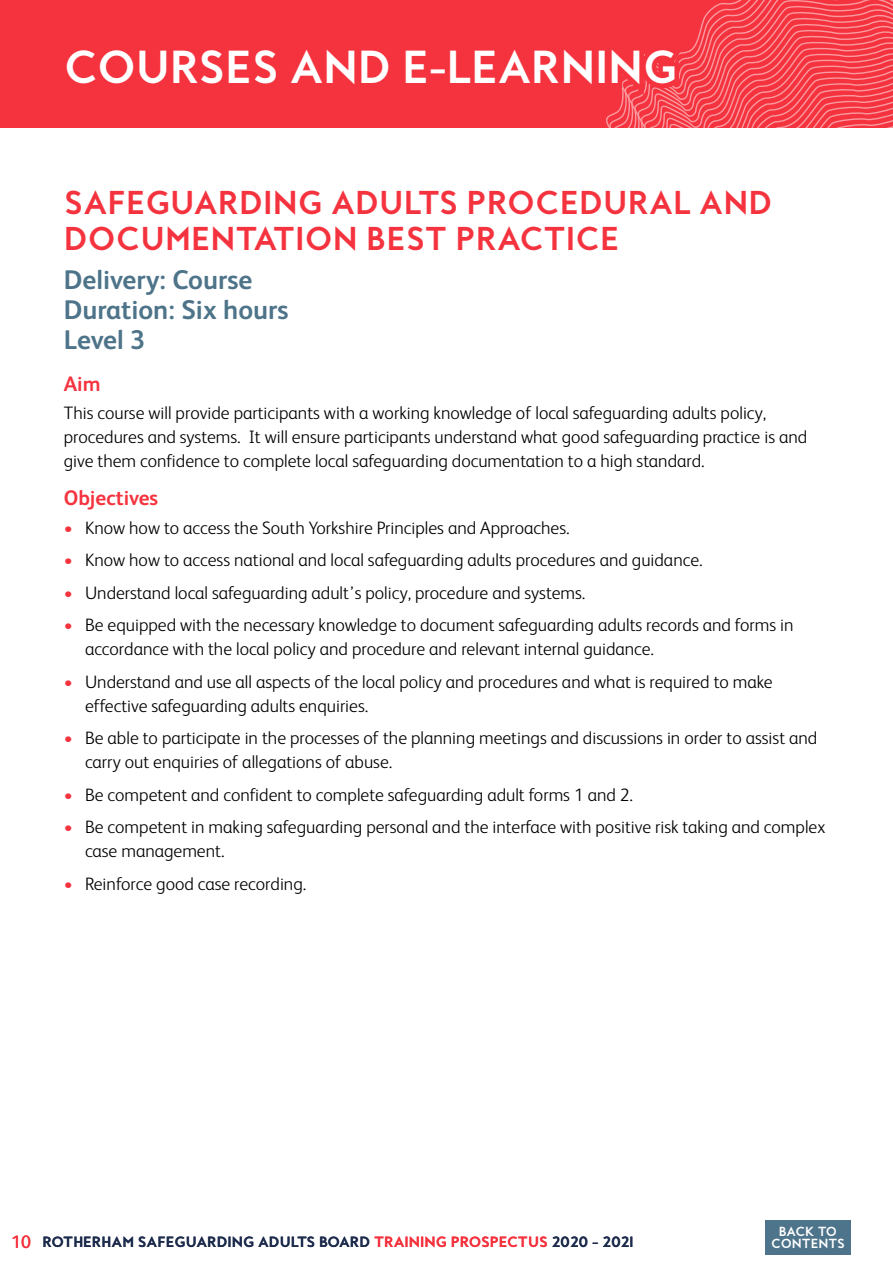
<style>
.page{position:relative;width:893px;height:1263px;background:#fff}
.page>*{position:absolute;margin:0;border:0;box-sizing:border-box;transform-origin:0 0}
.t1{font:700 42px "MB Empire";letter-spacing:-.01em;color:#fff}
.t2{font:700 30px/36px "MB Empire";color:#f5333f}
.t3{font:700 27px/30px "FS Albert";color:#4e748a}
.t4{font:700 21px "FS Albert";color:#f5333f}
.t5{font:300 18px/24px "FS Albert";color:#000}
.t6{font:700 13.5px "MB Empire";color:#1d2b4d}
.t7{font:700 12px/12px "MB Empire";color:#fff;text-align:center}
.s1{color:#f5333f}
.s2{font-family:"FS Albert";font-weight:400;font-size:18px;color:#f5333f}
</style>
<div class="page">
<div style="left:0;top:0;width:893px;height:128px;background:#f5333f"></div>
<svg style="left:606px;top:0;width:287px;height:128px"></svg>
<div style="left:765px;top:1220px;width:85px;height:34px;background:#4e748b"></div>
<h1 class="t1" style="left:64px;top:40px;width:615px">COURSES AND E-LEARNING</h1>
<h2 class="t2" style="left:64px;top:185px;width:710px">SAFEGUARDING ADULTS PROCEDURAL AND<br>DOCUMENTATION BEST PRACTICE</h2>
<h3 class="t3" style="left:64px;top:264px;width:226px">Delivery: Course<br>Duration: Six hours<br>Level 3</h3>
<p class="t4" style="left:64px;top:370px;width:38px">Aim</p>
<p class="t5" style="left:64px;top:401px;width:745px">This course will provide participants with a working knowledge of local safeguarding adults policy, procedures and systems. It will ensure participants understand what good safeguarding practice is and give them confidence to complete local safeguarding documentation to a high standard.</p>
<p class="t4" style="left:64px;top:484px;width:96px">Objectives</p>
<p class="t5" style="left:64px;top:515px;width:507px"><span class="s1">•</span> Know how to access the South Yorkshire Principles and Approaches.</p>
<p class="t5" style="left:64px;top:548px;width:640px"><span class="s1">•</span> Know how to access national and local safeguarding adults procedures and guidance.</p>
<p class="t5" style="left:64px;top:580px;width:523px"><span class="s1">•</span> Understand local safeguarding adult’s policy, procedure and systems.</p>
<p class="t5" style="left:85px;top:613px;width:710px;text-indent:-21px"><span class="s1">•</span> Be equipped with the necessary knowledge to document safeguarding adults records and forms in accordance with the local policy and procedure and relevant internal guidance.</p>
<p class="t5" style="left:85px;top:669px;width:689px;text-indent:-21px"><span class="s1">•</span> Understand and use all aspects of the local policy and procedures and what is required to make effective safeguarding adults enquiries.</p>
<p class="t5" style="left:85px;top:726px;width:734px;text-indent:-21px"><span class="s1">•</span> Be able to participate in the processes of the planning meetings and discussions in order to assist and carry out enquiries of allegations of abuse.</p>
<p class="t5" style="left:64px;top:782px;width:571px"><span class="s1">•</span> Be competent and confident to complete safeguarding adult forms 1 and 2.</p>
<p class="t5" style="left:85px;top:815px;width:742px;text-indent:-21px"><span class="s1">•</span> Be competent in making safeguarding personal and the interface with positive risk taking and complex case management.</p>
<p class="t5" style="left:64px;top:871px;width:244px"><span class="s1">•</span> Reinforce good case recording.</p>
<p class="t6" style="left:11px;top:1233px;width:624px"><span class="s2">10</span> ROTHERHAM SAFEGUARDING ADULTS BOARD <span class="s1">TRAINING PROSPECTUS</span> 2020 – 2021</p>
<p class="t7" style="left:771px;top:1225px;width:75px">BACK TO<br>CONTENTS</p>
</div>
